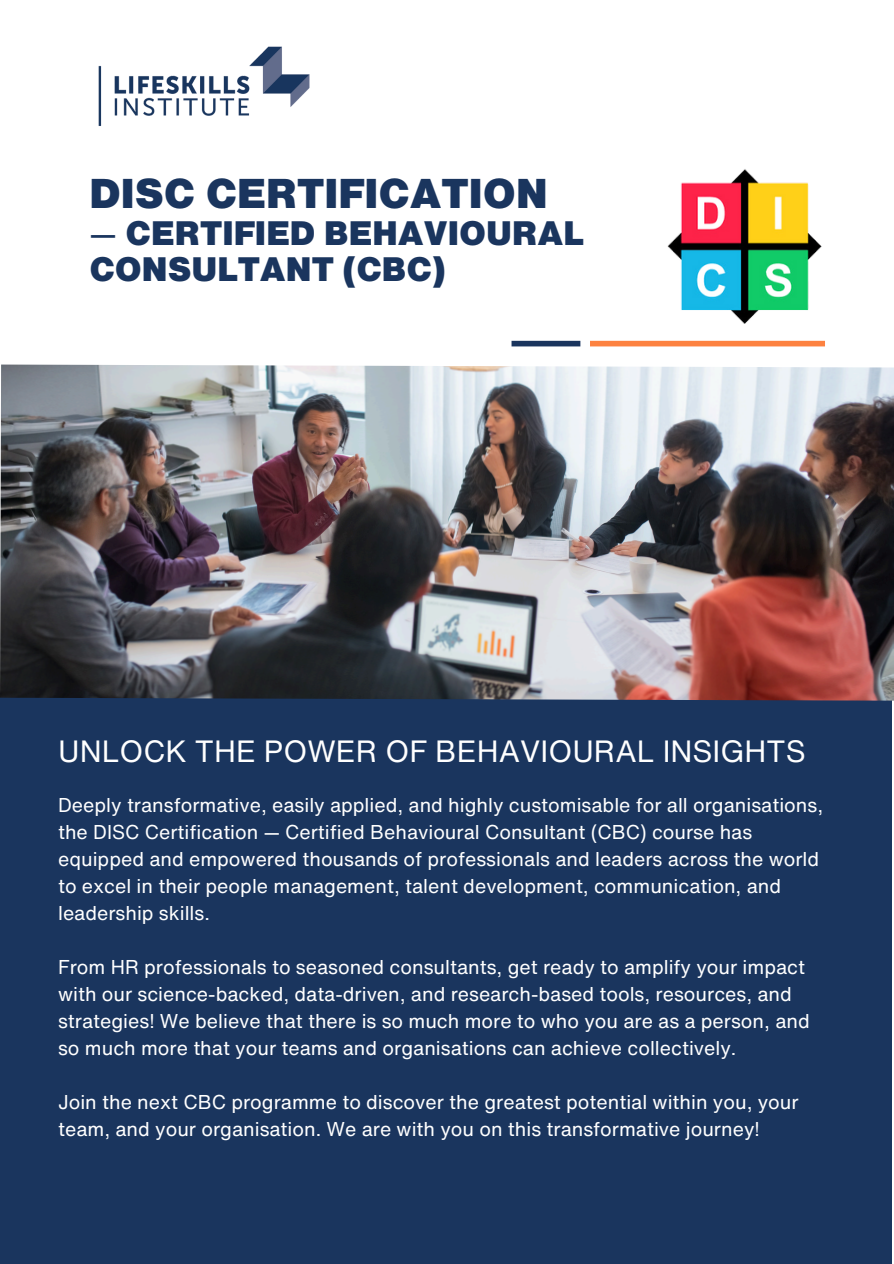
<style>
.page{position:relative;width:894px;height:1264px;background:#fff}
.page>*{position:absolute;margin:0;border:0;box-sizing:border-box;transform-origin:0 0}
.t1{font:900 40.5px "Helvetica Now Text";color:#1a355e}
.t2{font:900 33px/36px "Helvetica Now Text";color:#1a355e}
.t3{font:30px "Helvetica Now Text";color:#fff}
.t4{font:19.5px/27px "Helvetica Now Text";color:#fff}
.s1{font-weight:400}
</style>
<div class="page">
<div style="left:0;top:693px;width:891px;height:570px;background:#1a355e"></div>
<div style="left:590px;top:341px;width:234px;height:5px;background:#fd8240"></div>
<div style="left:511px;top:341px;width:69px;height:5px;background:#1a355e"></div>
<img style="left:0;top:364px;width:893px;height:336px">
<img style="left:667px;top:169px;width:154px;height:154px">
<img style="left:98px;top:46px;width:212px;height:80px">
<p class="t1" style="left:89px;top:163px;width:460px">DISC CERTIFICATION</p>
<p class="t2" style="left:89px;top:215px;width:495px"><span class="s1">—</span> CERTIFIED BEHAVIOURAL<br>CONSULTANT (CBC)</p>
<h1 class="t3" style="left:58px;top:728px;width:748px">UNLOCK THE POWER OF BEHAVIOURAL INSIGHTS</h1>
<p class="t4" style="left:58px;top:791px;width:766px">Deeply transformative, easily applied, and highly customisable for all organisations, the DISC Certification — Certified Behavioural Consultant (CBC) course has equipped and empowered thousands of professionals and leaders across the world to excel in their people management, talent development, communication, and leadership skills.</p>
<h1 class="t4" style="left:58px;top:953px;width:753px">From HR professionals to seasoned consultants, get ready to amplify your impact with our science-backed, data-driven, and research-based tools, resources, and strategies! We believe that there is so much more to who you are as a person, and so much more that your teams and organisations can achieve collectively.</h1>
<p class="t4" style="left:58px;top:1088px;width:742px">Join the next CBC programme to discover the greatest potential within you, your team, and your organisation. We are with you on this transformative journey!</p>
</div>
